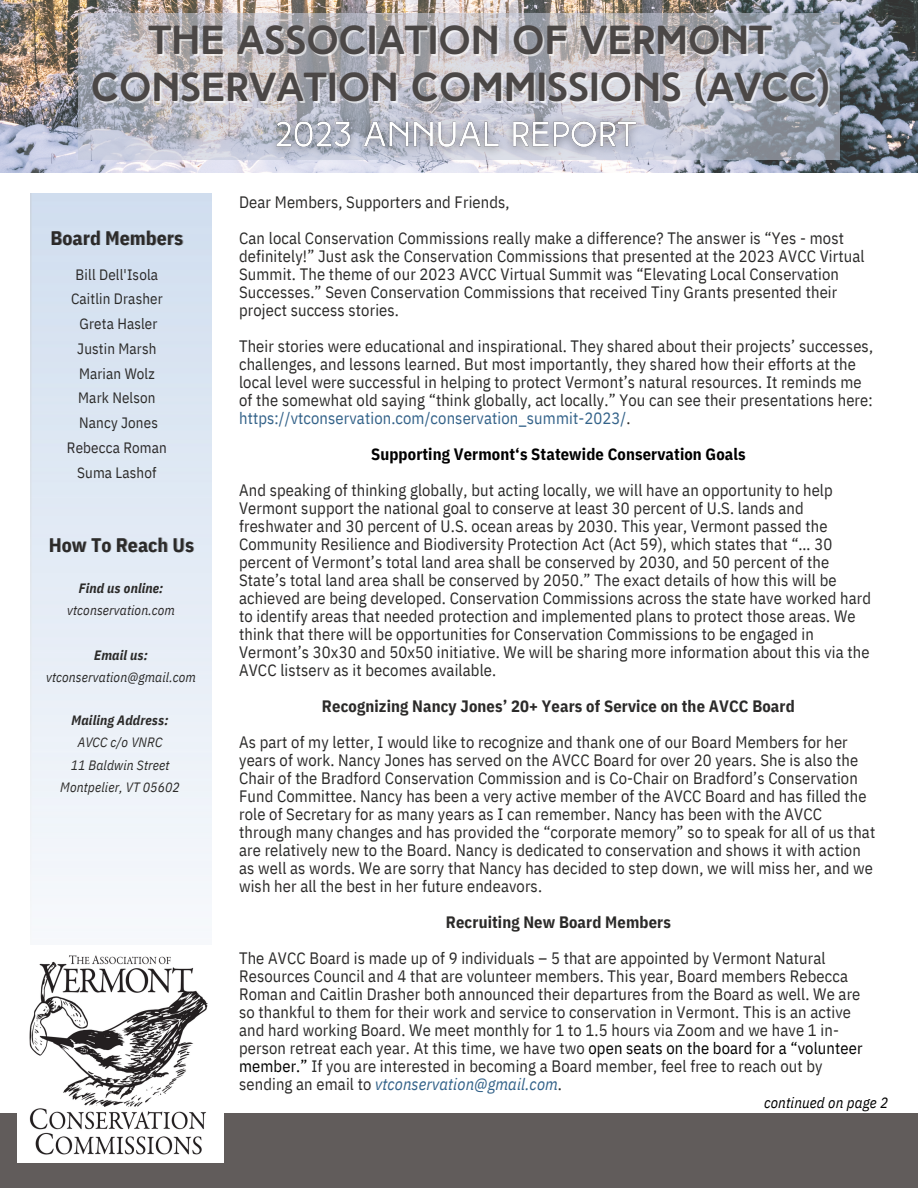
<style>
.page{position:relative;width:918px;height:1188px;background:#fff}
.page>*{position:absolute;margin:0;border:0;box-sizing:border-box;transform-origin:0 0}
.t1{font:700 40.5px "High Tide";color:#4b4746}
.t2{font:700 19.5px "IBM Plex Sans Cond";letter-spacing:.01em;color:#2b2a29}
.t3{font:16.5px/18px "IBM Plex Sans Cond";letter-spacing:.01em;color:#2b2a29}
.t4{font:700 16.5px "IBM Plex Sans Cond";letter-spacing:.01em;color:#2b2a29}
.t5{font:700 16.5px "IBM Plex Sans Cond";letter-spacing:.01em;color:#000}
.t6{font:15px/24.8px "IBM Plex Sans Cond";letter-spacing:.01em;color:#2b2a29;text-align:center}
.t7{font:italic 15px "IBM Plex Sans Cond";letter-spacing:.01em;color:#000}
.t8{font:italic 13.5px/22.5px "IBM Plex Sans Cond";letter-spacing:.01em;color:#2b2a29;text-align:center}
.t9{font:italic 700 13.5px "IBM Plex Sans Cond";letter-spacing:.01em;color:#2b2a29}
.s1{font-weight:700}
.s2{color:#336289}
.s3{color:#000}
.s4{font-style:italic;color:#336289}
</style>
<div class="page">
<div style="left:0;top:1114px;width:918px;height:74px;background:#615c5b"></div>
<img style="left:0;top:0;width:918px;height:173px">
<svg style="left:78px;top:13px;width:762px;height:146px;background:#b7b7c0"></svg>
<img style="left:17px;top:955px;width:206px;height:208px">
<img style="left:262px;top:109px;width:389px;height:54px">
<h5 class="t1" style="left:149px;top:24px;width:625px">THE ASSOCIATION OF VERMONT</h5>
<h5 class="t1" style="left:91px;top:71px;width:740px">CONSERVATION COMMISSIONS (AVCC)</h5>
<p class="t2" style="left:51px;top:225px;width:134px">Board Members</p>
<h5 class="t6" style="left:67px;top:262px;width:101px">Bill Dell'Isola<br>Caitlin Drasher<br>Greta Hasler<br>Justin Marsh<br>Marian Wolz<br>Mark Nelson<br>Nancy Jones<br>Rebecca Roman</h5>
<h4 class="t6" style="left:77px;top:460px;width:81px">Suma Lashof</h4>
<p class="t2" style="left:49px;top:532px;width:147px">How To Reach Us</p>
<h5 class="t8" style="left:67px;top:577px;width:109px"><span class="s1">Find us online: </span>vtconservation.com</h5>
<p class="t8" style="left:46px;top:643px;width:151px"><span class="s1">Email us: </span>vtconservation@gmail.com</p>
<h5 class="t9" style="left:72px;top:711px;width:98px">Mailing Address:</h5>
<p class="t8" style="left:60px;top:731px;width:121px">AVCC c/o VNRC<br>11 Baldwin Street<br>Montpelier, VT 05602</p>
<p class="t3" style="left:239px;top:193px;width:272px">Dear Members, Supporters and Friends,</p>
<h3 class="t3" style="left:239px;top:229px;width:627px">Can local Conservation Commissions really make a difference? The answer is “Yes - most definitely!” Just ask the Conservation Commissions that presented at the 2023 AVCC Virtual Summit. The theme of our 2023 AVCC Virtual Summit was “Elevating Local Conservation Successes.” Seven Conservation Commissions that received Tiny Grants presented their project success stories.</h3>
<h5 class="t3" style="left:239px;top:337px;width:636px">Their stories were educational and inspirational. They shared about their projects’ successes, challenges, and lessons learned. But most importantly, they shared how their efforts at the local level were successful in helping to protect Vermont’s natural resources. It reminds me of the somewhat old saying “think globally, act locally.” You can see their presentations here: <span class="s2">https://vtconservation.com/conservation_summit-2023/</span>.</h5>
<h3 class="t5" style="left:371px;top:443px;width:376px">Supporting Vermont‘s Statewide Conservation Goals</h3>
<p class="t3" style="left:239px;top:481px;width:633px">And speaking of thinking globally, but acting locally, we will have an opportunity to help Vermont support the national goal to conserve at least 30 percent of U.S. lands and freshwater and 30 percent of U.S. ocean areas by 2030. This year, Vermont passed the Community Resilience and Biodiversity Protection Act (Act 59), which states that “… 30 percent of Vermont’s total land area shall be conserved by 2030, and 50 percent of the State’s total land area shall be conserved by 2050.” The exact details of how this will be achieved are being developed. Conservation Commissions across the state have worked hard to identify areas that needed protection and implemented plans to protect those areas. We think that there will be opportunities for Conservation Commissions to be engaged in Vermont’s 30x30 and 50x50 initiative. We will be sharing more information about this via the AVCC listserv as it becomes available.</p>
<p class="t4" style="left:322px;top:695px;width:474px">Recognizing Nancy Jones’ 20+ Years of Service on the AVCC Board</p>
<p class="t3" style="left:239px;top:733px;width:638px">As part of my letter, I would like to recognize and thank one of our Board Members for her years of work. Nancy Jones has served on the AVCC Board for over 20 years. She is also the Chair of the Bradford Conservation Commission and is Co-Chair on Bradford’s Conservation Fund Committee. Nancy has been a very active member of the AVCC Board and has filled the role of Secretary for as many years as I can remember. Nancy has been with the AVCC through many changes and has provided the “corporate memory” so to speak for all of us that are relatively new to the Board. Nancy is dedicated to conservation and shows it with action as well as words. We are sorry that Nancy has decided to step down, we will miss her, and we wish her all the best in her future endeavors.</p>
<p class="t4" style="left:446px;top:911px;width:226px">Recruiting New Board Members</p>
<p class="t3" style="left:239px;top:949px;width:625px">The AVCC Board is made up of 9 individuals – 5 that are appointed by Vermont Natural Resources Council and 4 that are volunteer members. This year, Board members Rebecca Roman and Caitlin Drasher both announced their departures from the Board as well. We are so thankful to them for their work and service to conservation in Vermont. This is an active and hard working Board. We meet monthly for 1 to 1.5 hours via Zoom and we have 1 in&shy;person retreat each year. At this time, we have two <span class="s3">open seats on the board for a “volunteer member.”</span> If you are interested in becoming a Board member, feel free to reach out by sending an email to <span class="s4">vtconservation@gmail.com</span>.</p>
<p class="t7" style="left:764px;top:1092px;width:126px">continued on page 2</p>
</div>
